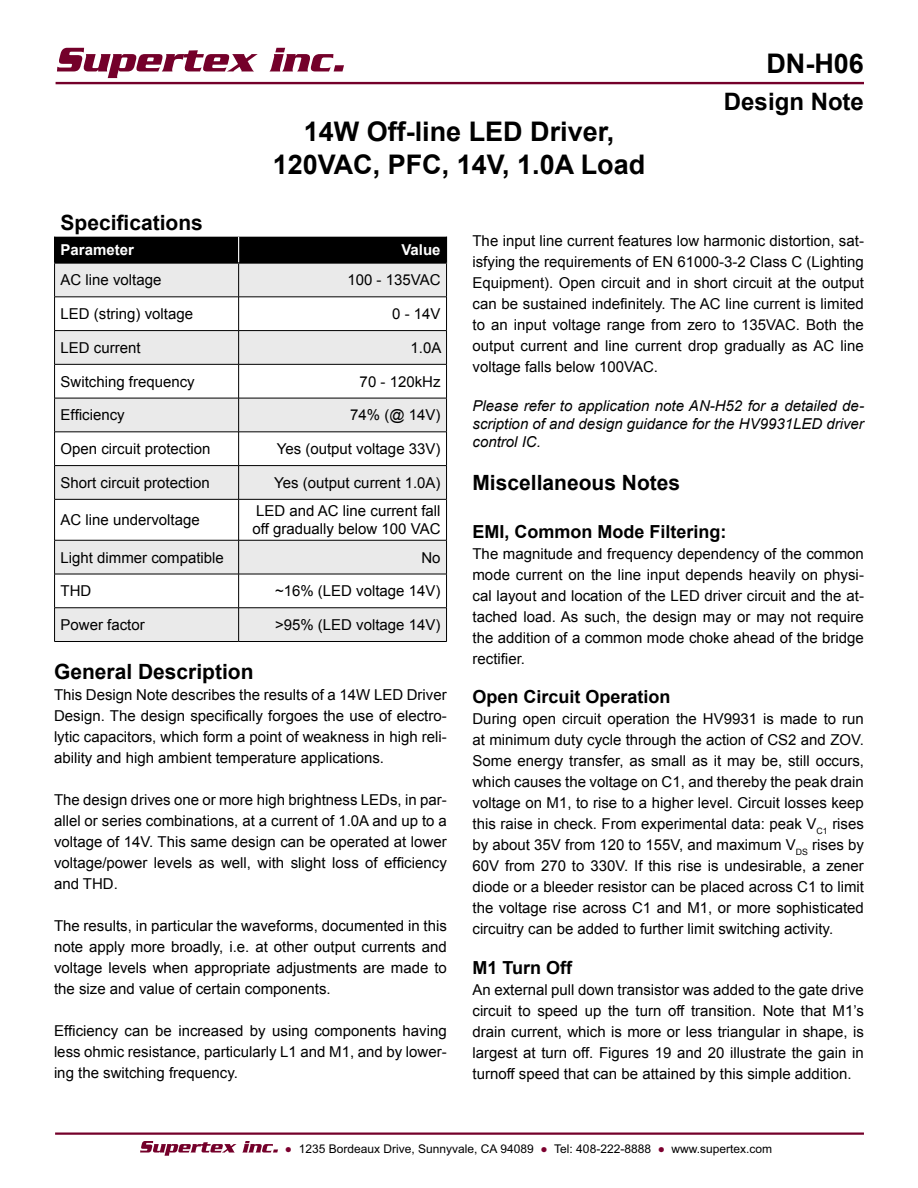
<style>
.page{position:relative;width:918px;height:1188px;background:#fff}
.page>*{position:absolute;margin:0;border:0;box-sizing:border-box;transform-origin:0 0}
.t1{font:700 27px/32.4px "Arial";color:#000;text-align:center}
.t2{font:700 24px "Arial";color:#000}
.t3{font:700 21px "Arial";color:#000}
.t4{font:700 18px "Arial";color:#000}
.t5{font:15px/21px "Arial";color:#000;text-align:justify}
.t6{font:italic 15px/18px "Arial";color:#000;text-align:justify}
.t7{font:700 15px "Arial";color:#fff}
.t8{font:12px "Arial";color:#000}
.s1{color:#7c002f}
</style>
<div class="page">
<hr style="left:56px;top:82px;width:808px;height:2px;background:#74002a">
<svg style="left:57px;top:48px;width:201px;height:30px"></svg>
<svg style="left:270px;top:48px;width:74px;height:23px"></svg>
<hr style="left:55px;top:1132px;width:809px;height:3px;background:#74002a">
<svg style="left:140px;top:1141px;width:138px;height:15px"></svg>
<svg style="left:55px;top:264px;width:391px;height:377px;fill:#eaeaea"></svg>
<hr style="left:54px;top:264px;width:1px;height:33px;background:#000">
<hr style="left:238px;top:264px;width:1px;height:33px;background:#000">
<hr style="left:446px;top:264px;width:1px;height:33px;background:#000">
<hr style="left:54px;top:297px;width:185px;height:1px;background:#000">
<hr style="left:54px;top:297px;width:1px;height:33px;background:#000">
<hr style="left:239px;top:297px;width:208px;height:1px;background:#000">
<hr style="left:238px;top:297px;width:1px;height:33px;background:#000">
<hr style="left:446px;top:297px;width:1px;height:33px;background:#000">
<hr style="left:54px;top:330px;width:185px;height:1px;background:#000">
<hr style="left:54px;top:331px;width:1px;height:33px;background:#000">
<hr style="left:239px;top:330px;width:208px;height:1px;background:#000">
<hr style="left:238px;top:331px;width:1px;height:33px;background:#000">
<hr style="left:446px;top:331px;width:1px;height:33px;background:#000">
<hr style="left:54px;top:364px;width:185px;height:1px;background:#000">
<hr style="left:54px;top:365px;width:1px;height:33px;background:#000">
<hr style="left:239px;top:364px;width:208px;height:1px;background:#000">
<hr style="left:238px;top:365px;width:1px;height:33px;background:#000">
<hr style="left:446px;top:365px;width:1px;height:33px;background:#000">
<hr style="left:54px;top:398px;width:185px;height:1px;background:#000">
<hr style="left:54px;top:398px;width:1px;height:34px;background:#000">
<hr style="left:239px;top:398px;width:208px;height:1px;background:#000">
<hr style="left:238px;top:398px;width:1px;height:34px;background:#000">
<hr style="left:446px;top:398px;width:1px;height:34px;background:#000">
<hr style="left:54px;top:432px;width:185px;height:1px;background:#000">
<hr style="left:54px;top:432px;width:1px;height:33px;background:#000">
<hr style="left:239px;top:432px;width:208px;height:1px;background:#000">
<hr style="left:238px;top:432px;width:1px;height:33px;background:#000">
<hr style="left:446px;top:432px;width:1px;height:33px;background:#000">
<hr style="left:54px;top:465px;width:185px;height:1px;background:#000">
<hr style="left:54px;top:466px;width:1px;height:33px;background:#000">
<hr style="left:239px;top:465px;width:208px;height:1px;background:#000">
<hr style="left:238px;top:466px;width:1px;height:33px;background:#000">
<hr style="left:446px;top:466px;width:1px;height:33px;background:#000">
<hr style="left:54px;top:499px;width:185px;height:1px;background:#000">
<hr style="left:54px;top:500px;width:1px;height:40px;background:#000">
<hr style="left:239px;top:499px;width:208px;height:1px;background:#000">
<hr style="left:238px;top:500px;width:1px;height:40px;background:#000">
<hr style="left:446px;top:500px;width:1px;height:40px;background:#000">
<hr style="left:54px;top:540px;width:185px;height:1px;background:#000">
<hr style="left:54px;top:540px;width:1px;height:34px;background:#000">
<hr style="left:239px;top:540px;width:208px;height:1px;background:#000">
<hr style="left:238px;top:540px;width:1px;height:34px;background:#000">
<hr style="left:446px;top:540px;width:1px;height:34px;background:#000">
<hr style="left:54px;top:574px;width:185px;height:1px;background:#000">
<hr style="left:54px;top:574px;width:1px;height:34px;background:#000">
<hr style="left:239px;top:574px;width:208px;height:1px;background:#000">
<hr style="left:238px;top:574px;width:1px;height:34px;background:#000">
<hr style="left:446px;top:574px;width:1px;height:34px;background:#000">
<hr style="left:54px;top:608px;width:185px;height:1px;background:#000">
<hr style="left:54px;top:608px;width:1px;height:33px;background:#000">
<hr style="left:239px;top:608px;width:208px;height:1px;background:#000">
<hr style="left:238px;top:608px;width:1px;height:33px;background:#000">
<hr style="left:446px;top:608px;width:1px;height:33px;background:#000">
<hr style="left:54px;top:641px;width:185px;height:1px;background:#000">
<hr style="left:239px;top:641px;width:208px;height:1px;background:#000">
<div style="left:54px;top:236px;width:393px;height:27px;background:#000"></div>
<hr style="left:54px;top:263px;width:185px;height:1px;background:#000">
<hr style="left:239px;top:263px;width:208px;height:1px;background:#000">
<h1 class="t1" style="left:766px;top:48px;width:99px">DN-H06</h1>
<h1 class="t1" style="left:273px;top:116px;width:374px">14W Off-line LED Driver,<br>120VAC, PFC, 14V, 1.0A Load</h1>
<h2 class="t2" style="left:724px;top:85px;width:142px">Design Note</h2>
<h3 class="t3" style="left:61px;top:209px;width:144px">Specifications</h3>
<p class="t7" style="left:61px;top:240px;width:75px">Parameter</p>
<p class="t7" style="left:401px;top:240px;width:41px">Value</p>
<p class="t5" style="left:61px;top:270px;width:102px">AC line voltage</p>
<p class="t5" style="left:347px;top:270px;width:95px">100 - 135VAC</p>
<p class="t5" style="left:61px;top:304px;width:134px">LED (string) voltage</p>
<p class="t5" style="left:392px;top:304px;width:50px">0 - 14V</p>
<p class="t5" style="left:61px;top:337px;width:82px">LED current</p>
<p class="t5" style="left:411px;top:337px;width:32px">1.0A</p>
<p class="t5" style="left:61px;top:371px;width:136px">Switching frequency</p>
<p class="t5" style="left:360px;top:371px;width:82px">70 - 120kHz</p>
<p class="t5" style="left:61px;top:405px;width:66px">Efficiency</p>
<p class="t5" style="left:350px;top:405px;width:92px">74% (@ 14V)</p>
<p class="t5" style="left:61px;top:439px;width:152px">Open circuit protection</p>
<p class="t5" style="left:277px;top:439px;width:165px">Yes (output voltage 33V)</p>
<p class="t5" style="left:61px;top:472px;width:151px">Short circuit protection</p>
<p class="t5" style="left:274px;top:472px;width:168px">Yes (output current 1.0A)</p>
<p class="t5" style="left:61px;top:510px;width:141px">AC line undervoltage</p>
<p class="t5" style="left:253px;top:502px;width:189px;line-height:18px">LED and AC line current fall off gradually below 100 VAC</p>
<p class="t5" style="left:61px;top:547px;width:165px">Light dimmer compatible</p>
<p class="t5" style="left:421px;top:547px;width:21px">No</p>
<p class="t5" style="left:61px;top:581px;width:32px">THD</p>
<p class="t5" style="left:275px;top:581px;width:167px">~16% (LED voltage 14V)</p>
<p class="t5" style="left:61px;top:614px;width:86px">Power factor</p>
<p class="t5" style="left:275px;top:614px;width:167px">&gt;95% (LED voltage 14V)</p>
<h3 class="t3" style="left:54px;top:658px;width:201px">General Description</h3>
<p class="t5" style="left:54px;top:685px;width:394px">This Design Note describes the results of a 14W LED Driver Design. The design specifically forgoes the use of electro&shy;lytic capacitors, which form a point of weakness in high reli&shy;ability and high ambient temperature applications.</p>
<p class="t5" style="left:54px;top:790px;width:394px">The design drives one or more high brightness LEDs, in par&shy;allel or series combinations, at a current of 1.0A and up to a voltage of 14V. This same design can be operated at lower voltage/power levels as well, with slight loss of efficiency and THD.</p>
<p class="t5" style="left:54px;top:916px;width:394px">The results, in particular the waveforms, documented in this note apply more broadly, i.e. at other output currents and voltage levels when appropriate adjustments are made to the size and value of certain components.</p>
<p class="t5" style="left:54px;top:1021px;width:394px">Efficiency can be increased by using components having less ohmic resistance, particularly L1 and M1, and by lower&shy;ing the switching frequency.</p>
<p class="t5" style="left:472px;top:230px;width:393px">The input line current features low harmonic distortion, sat&shy;isfying the requirements of EN 61000-3-2 Class C (Lighting Equipment). Open circuit and in short circuit at the output can be sustained indefinitely. The AC line current is limited to an input voltage range from zero to 135VAC. Both the output current and line current drop gradually as AC line voltage falls below 100VAC.</p>
<p class="t6" style="left:472px;top:397px;width:393px">Please refer to application note AN-H52 for a detailed de&shy;scription of and design guidance for the HV9931LED driver control IC.</p>
<h3 class="t3" style="left:472px;top:469px;width:209px">Miscellaneous Notes</h3>
<p class="t4" style="left:472px;top:520px;width:256px">EMI, Common Mode Filtering:</p>
<p class="t5" style="left:472px;top:543px;width:393px">The magnitude and frequency dependency of the common mode current on the line input depends heavily on physi&shy;cal layout and location of the LED driver circuit and the at&shy;tached load. As such, the design may or may not require the addition of a common mode choke ahead of the bridge rectifier.</p>
<p class="t4" style="left:472px;top:685px;width:200px">Open Circuit Operation</p>
<p class="t5" style="left:472px;top:709px;width:393px">During open circuit operation the HV9931 is made to run at minimum duty cycle through the action of CS2 and ZOV.<br>Some energy transfer, as small as it may be, still occurs, which causes the voltage on C1, and thereby the peak drain voltage on M1, to rise to a higher level. Circuit losses keep this raise in check. From experimental data: peak V<sub>C1</sub> rises by about 35V from 120 to 155V, and maximum V<sub>DS</sub> rises by 60V from 270 to 330V. If this rise is undesirable, a zener diode or a bleeder resistor can be placed across C1 to limit the voltage rise across C1 and M1, or more sophisticated circuitry can be added to further limit switching activity.</p>
<p class="t4" style="left:472px;top:956px;width:101px">M1 Turn Off</p>
<p class="t5" style="left:472px;top:979px;width:393px">An external pull down transistor was added to the gate drive circuit to speed up the turn off transition. Note that M1’s drain current, which is more or less triangular in shape, is largest at turn off. Figures 19 and 20 illustrate the gain in turnoff speed that can be attained by this simple addition.</p>
<p class="t8" style="left:285px;top:1141px;width:489px"><span class="s1">●</span> 1235 Bordeaux Drive, Sunnyvale, CA 94089 <span class="s1">●</span> Tel: 408-222-8888 <span class="s1">●</span> www.supertex.com</p>
</div>
